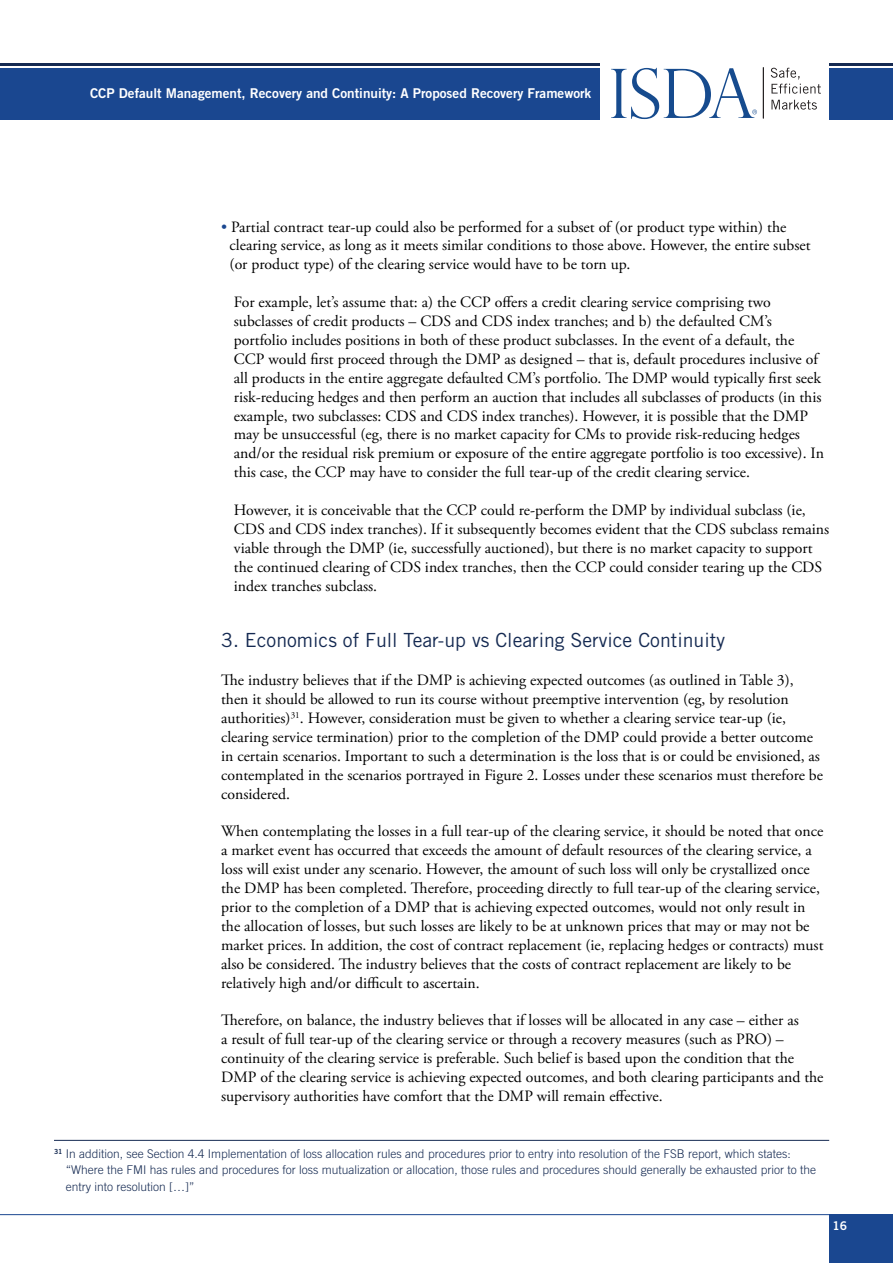
<style>
.page{position:relative;width:893px;height:1263px;background:#fff}
.page>*{position:absolute;margin:0;border:0;box-sizing:border-box;transform-origin:0 0}
.t1{font:19.5px "Trade Gothic LT Std";color:#152a52}
.t2{font:15.75px/18.9px "Adobe Garamond Pro";color:#000}
.t3{font:13.5px "Trade Gothic LT Std Bd 2";color:#fff}
.t4{font:300 12px/16.5px "Trade Gothic LT Std";color:#152a52}
.t5{font:12px "Trade Gothic LT Std Bd 2";color:#fff}
.s1{color:#1a4790}
</style>
<div class="page">
<div style="left:0;top:68px;width:600px;height:51px;background:#1a4790"></div>
<div style="left:829px;top:68px;width:64px;height:51px;background:#1a4790"></div>
<hr style="left:0;top:64px;width:600px;height:2px;background:#152a52">
<hr style="left:829px;top:64px;width:64px;height:2px;background:#152a52">
<div style="left:829px;top:1214px;width:64px;height:49px;background:#1a4790"></div>
<svg style="left:771px;top:68px;width:50px;height:26px"></svg>
<svg style="left:771px;top:100px;width:46px;height:10px"></svg>
<hr style="left:763px;top:67px;width:1px;height:51px;background:#231f20">
<svg style="left:611px;top:68px;width:146px;height:51px"></svg>
<hr style="left:0;top:1214px;width:829px;height:1px;background:#1a4790">
<hr style="left:54px;top:1140px;width:775px;height:1px;background:#152a52">
<p class="t3" style="left:90px;top:85px;width:503px">CCP Default Management, Recovery and Continuity: A Proposed Recovery Framework</p>
<p class="t2" style="left:230px;top:218px;width:582px;text-indent:-9px"><span class="s1">•</span> Partial contract tear-up could also be performed for a subset of (or product type within) the clearing service, as long as it meets similar conditions to those above. However, the entire subset (or product type) of the clearing service would have to be torn up.</p>
<p class="t2" style="left:234px;top:293px;width:592px">For example, let’s assume that: a) the CCP offers a credit clearing service comprising two subclasses of credit products – CDS and CDS index tranches; and b) the defaulted CM’s portfolio includes positions in both of these product subclasses. In the event of a default, the CCP would first proceed through the DMP as designed – that is, default procedures inclusive of all products in the entire aggregate defaulted CM’s portfolio. The DMP would typically first seek risk-reducing hedges and then perform an auction that includes all subclasses of products (in this example, two subclasses: CDS and CDS index tranches). However, it is possible that the DMP may be unsuccessful (eg, there is no market capacity for CMs to provide risk-reducing hedges and/or the residual risk premium or exposure of the entire aggregate portfolio is too excessive). In this case, the CCP may have to consider the full tear-up of the credit clearing service.</p>
<p class="t2" style="left:234px;top:501px;width:597px">However, it is conceivable that the CCP could re-perform the DMP by individual subclass (ie, CDS and CDS index tranches). If it subsequently becomes evident that the CDS subclass remains viable through the DMP (ie, successfully auctioned), but there is no market capacity to support the continued clearing of CDS index tranches, then the CCP could consider tearing up the CDS index tranches subclass.</p>
<p class="t1" style="left:221px;top:629px;width:505px">3. Economics of Full Tear-up vs Clearing Service Continuity</p>
<p class="t2" style="left:221px;top:671px;width:603px">The industry believes that if the DMP is achieving expected outcomes (as outlined in Table 3), then it should be allowed to run its course without preemptive intervention (eg, by resolution authorities)<sup>31</sup>. However, consideration must be given to whether a clearing service tear-up (ie, clearing service termination) prior to the completion of the DMP could provide a better outcome in certain scenarios. Important to such a determination is the loss that is or could be envisioned, as contemplated in the scenarios portrayed in Figure 2. Losses under these scenarios must therefore be considered.</p>
<p class="t2" style="left:221px;top:822px;width:604px">When contemplating the losses in a full tear-up of the clearing service, it should be noted that once a market event has occurred that exceeds the amount of default resources of the clearing service, a loss will exist under any scenario. However, the amount of such loss will only be crystallized once the DMP has been completed. Therefore, proceeding directly to full tear-up of the clearing service, prior to the completion of a DMP that is achieving expected outcomes, would not only result in the allocation of losses, but such losses are likely to be at unknown prices that may or may not be market prices. In addition, the cost of contract replacement (ie, replacing hedges or contracts) must also be considered. The industry believes that the costs of contract replacement are likely to be relatively high and/or difficult to ascertain.</p>
<p class="t2" style="left:221px;top:1011px;width:604px">Therefore, on balance, the industry believes that if losses will be allocated in any case – either as<br>a result of full tear-up of the clearing service or through a recovery measures (such as PRO) – continuity of the clearing service is preferable. Such belief is based upon the condition that the DMP of the clearing service is achieving expected outcomes, and both clearing participants and the supervisory authorities have comfort that the DMP will remain effective.</p>
<p class="t4" style="left:66px;top:1145px;width:752px;text-indent:-12px"><sup>31</sup> In addition, see Section 4.4 Implementation of loss allocation rules and procedures prior to entry into resolution of the FSB report, which states: “Where the FMI has rules and procedures for loss mutualization or allocation, those rules and procedures should generally be exhausted prior to the entry into resolution […]”</p>
<p class="t5" style="left:833px;top:1218px;width:16px">16</p>
</div>
